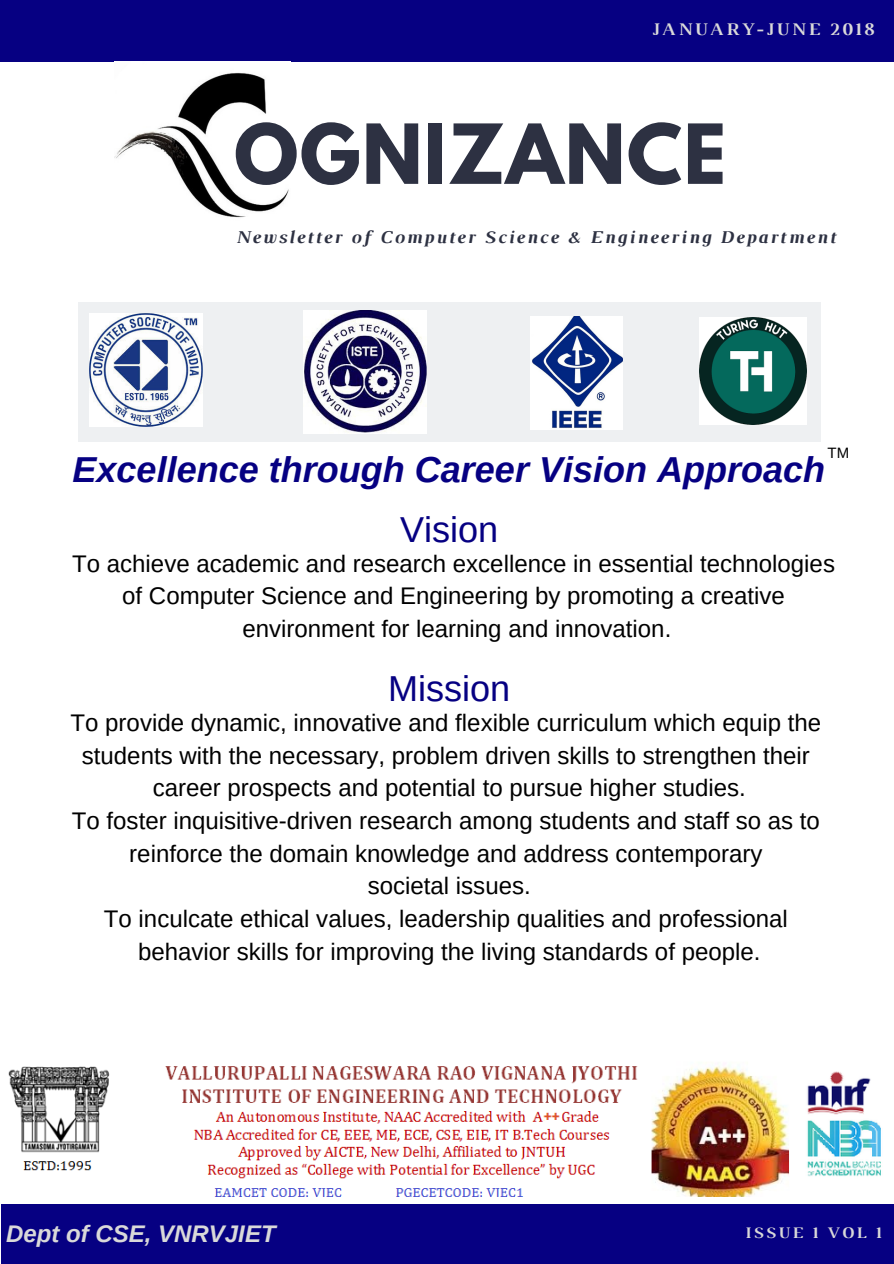
<style>
.page{position:relative;width:894px;height:1264px;background:#fff}
.page>*{position:absolute;margin:0;border:0;box-sizing:border-box;transform-origin:0 0}
.t1{font:700 73.2px "League Spartan";letter-spacing:.02em;color:#2d3142}
.t2{font:italic 700 36px "Arimo";color:#060082}
.t3{font:36px "Arimo";color:#060082}
.t4{font:24px/32.7px "Arimo";color:#000;text-align:center}
.t5{font:italic 700 24px "Arimo";color:#d9d9d9}
.t6{font:italic 700 18.45px "Luthier";letter-spacing:.1em;color:#2d3142}
.t7{font:700 18.15px "Luthier";letter-spacing:.14em;color:#d9d9d9}
.t8{font:700 16.5px "Luthier";letter-spacing:.14em;color:#d9d9d9}
.t9{font:15px "Arimo";color:#000}
</style>
<div class="page">
<div style="left:0;top:0;width:893px;height:62px;background:#060082"></div>
<img style="left:114px;top:72px;width:175px;height:146px">
<div style="left:78px;top:302px;width:742px;height:139px;background:#eef0f2"></div>
<img style="left:699px;top:317px;width:106px;height:107px">
<img style="left:89px;top:313px;width:113px;height:113px">
<img style="left:530px;top:316px;width:92px;height:114px">
<img style="left:303px;top:310px;width:123px;height:123px">
<div style="left:1px;top:1204px;width:892px;height:59px;background:#060082"></div>
<img style="left:8px;top:1066px;width:873px;height:130px">
<p class="t7" style="left:651px;top:22px;width:224px">JANUARY-JUNE 2018</p>
<h1 class="t1" style="left:234px;top:118px;width:493px">OGNIZANCE</h1>
<p class="t6" style="left:235px;top:231px;width:601px">Newsletter of Computer Science &amp; Engineering Department</p>
<p class="t9" style="left:827px;top:444px;width:23px">TM</p>
<h2 class="t2" style="left:72px;top:450px;width:754px">Excellence through Career Vision Approach</h2>
<h2 class="t3" style="left:400px;top:509px;width:100px">Vision</h2>
<p class="t4" style="left:72px;top:547px;width:764px">To achieve academic and research excellence in essential technologies of Computer Science and Engineering by promoting a creative environment for learning and innovation.</p>
<h2 class="t3" style="left:388px;top:668px;width:124px">Mission</h2>
<p class="t4" style="left:70px;top:706px;width:752px">To provide dynamic, innovative and flexible curriculum which equip the students with the necessary, problem driven skills to strengthen their career prospects and potential to pursue higher studies.<br>To foster inquisitive-driven research among students and staff so as to reinforce the domain knowledge and address contemporary<br>societal issues.<br>To inculcate ethical values, leadership qualities and professional behavior skills for improving the living standards of people.</p>
<p class="t5" style="left:6px;top:1220px;width:271px">Dept of CSE, VNRVJIET</p>
<p class="t8" style="left:744px;top:1226px;width:138px">ISSUE 1 VOL 1</p>
</div>
